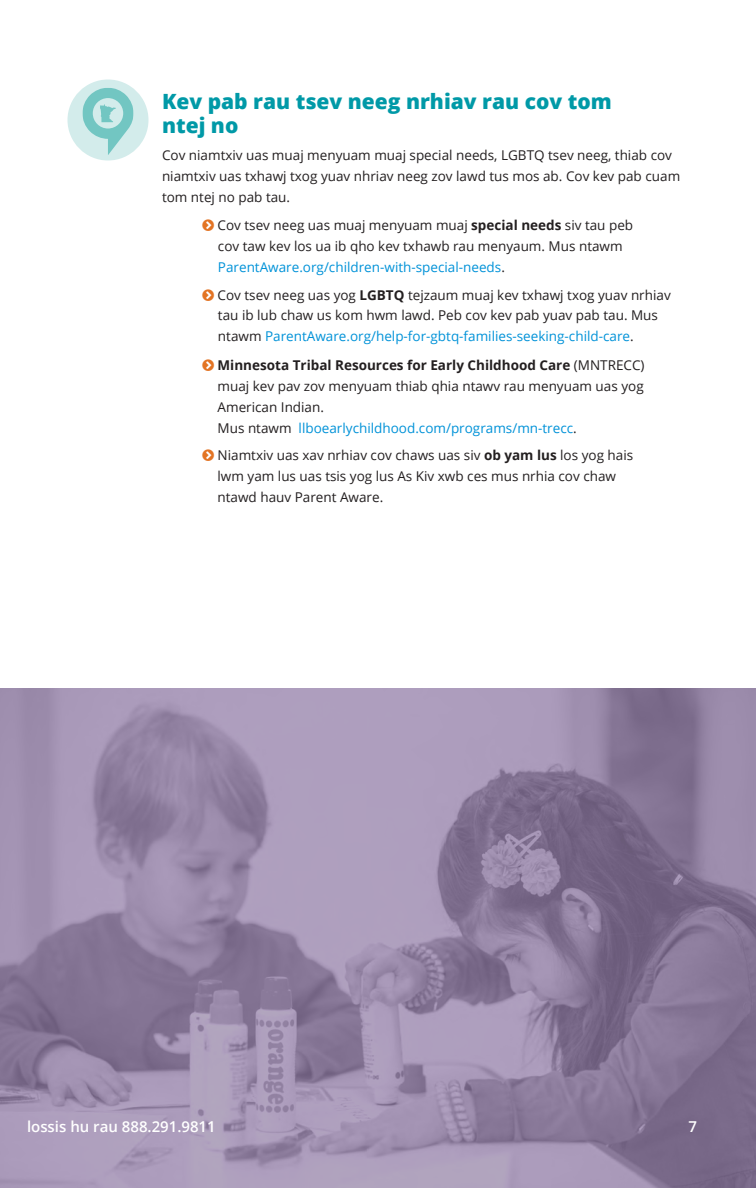
<style>
.page{position:relative;width:756px;height:1188px;background:#fff}
.page>*{position:absolute;margin:0;border:0;box-sizing:border-box;transform-origin:0 0}
.HEADER{font:800 21px/24px "Open Sans";color:#0099a7}
.t1{font:600 15px "Open Sans";color:#fff}
.Text_-__375_TAB{font:13.5px/21px "Open Sans";color:#231f20}
.TEXT{font:13.5px/21px "Open Sans";color:#231f20}
.s1{font-weight:700}
.s2{color:#0092d8}
</style>
<div class="page">
<img style="left:0;top:688px;width:756px;height:500px">
<div style="left:68px;top:79px;width:80px;height:81px;background:#d3eceb;border-radius:50%"></div>
<svg style="left:82px;top:88px;width:52px;height:67px"></svg>
<p class="HEADER" style="left:162px;top:88px;width:451px">Kev pab rau tsev neeg nrhiav rau cov tom ntej no</p>
<p class="TEXT" style="left:162px;top:145px;width:520px">Cov niamtxiv uas muaj menyuam muaj special needs, LGBTQ tsev neeg, thiab cov niamtxiv uas txhawj txog yuav nhriav neeg zov lawd tus mos ab. Cov kev pab cuam tom ntej no pab tau.</p>
<p class="Text_-__375_TAB" style="left:218px;top:214px;width:417px">Cov tsev neeg uas muaj menyuam muaj <span class="s1">special needs</span> siv tau peb cov taw kev los ua ib qho kev txhawb rau menyaum. Mus ntawm<br><span class="s2">ParentAware.org/children-with-special-needs</span>.</p>
<p class="Text_-__375_TAB" style="left:218px;top:284px;width:455px">Cov tsev neeg uas yog <span class="s1">LGBTQ</span> tejzaum muaj kev txhawj txog yuav nrhiav tau ib lub chaw us kom hwm lawd. Peb cov kev pab yuav pab tau. Mus ntawm <span class="s2">ParentAware.org/help-for-gbtq-families-seeking-child-care</span>.</p>
<p class="Text_-__375_TAB" style="left:218px;top:354px;width:429px"><span class="s1">Minnesota Tribal Resources for Early Childhood Care</span> (MNTRECC) muaj kev pav zov menyuam thiab qhia ntawv rau menyuam uas yog American Indian.<br>Mus ntawm <span class="s2">llboearlychildhood.com/programs/mn-trecc</span>.</p>
<p class="Text_-__375_TAB" style="left:218px;top:445px;width:417px">Niamtxiv uas xav nrhiav cov chaws uas siv <span class="s1">ob yam lus</span> los yog hais lwm yam lus uas tsis yog lus As Kiv xwb ces mus nrhia cov chaw ntawd hauv Parent Aware.</p>
<p class="t1" style="left:27px;top:1116px;width:190px">lossis hu rau 888.291.9811</p>
<p class="t1" style="left:688px;top:1116px;width:10px">7</p>
</div>
